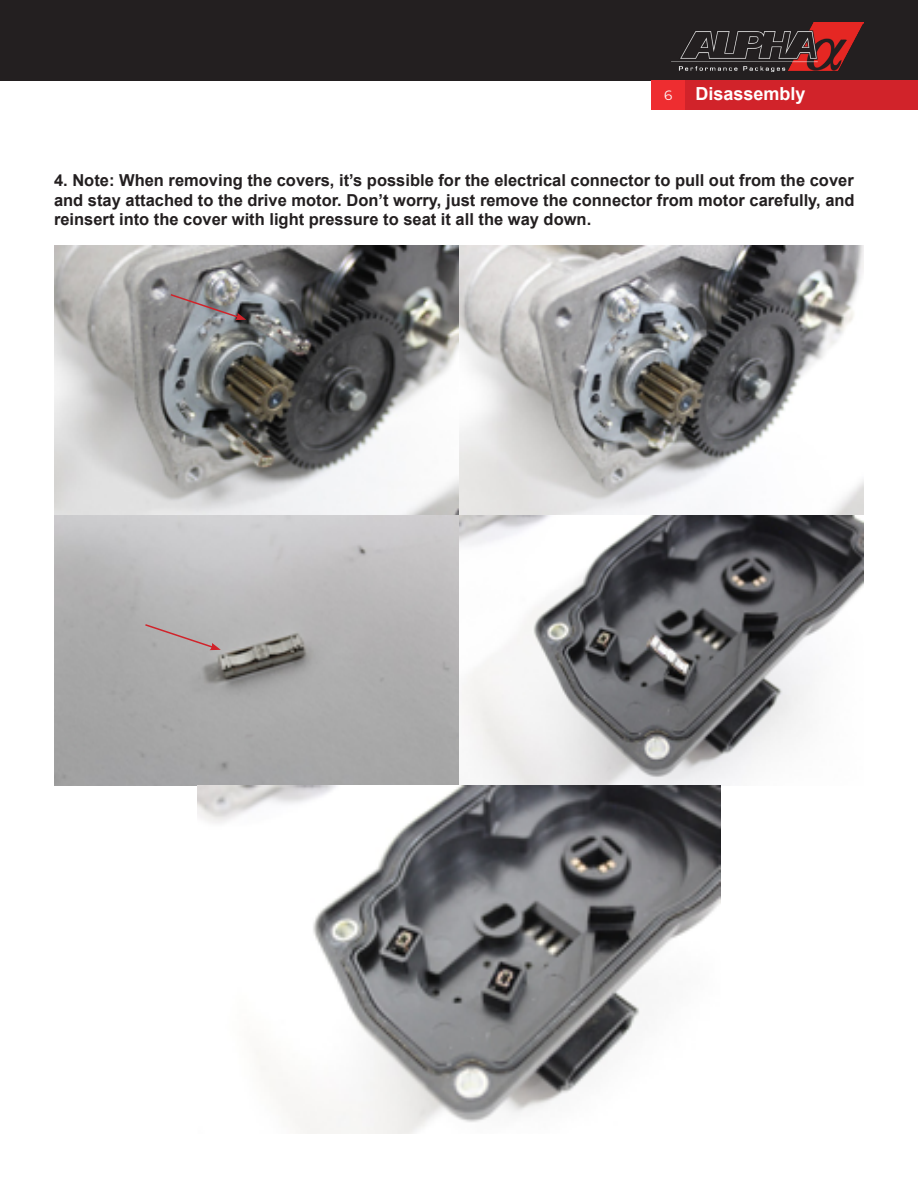
<style>
.page{position:relative;width:918px;height:1188px;background:#fff}
.page>*{position:absolute;margin:0;border:0;box-sizing:border-box;transform-origin:0 0}
.t1{font:700 18px "Arial";color:#fff}
.t2{font:700 16.5px/19.8px "Arial";color:#231f20;text-align:justify}
.t3{font:13.5px "Montserrat";color:#fff}
</style>
<div class="page">
<div style="left:0;top:0;width:918px;height:80px;background:#231f20"></div>
<div style="left:652px;top:80px;width:266px;height:30px;background:#d1232a"></div>
<div style="left:651px;top:80px;width:34px;height:30px;background:#ee2d30"></div>
<img style="left:672px;top:23px;width:192px;height:49px">
<img style="left:54px;top:245px;width:810px;height:540px">
<img style="left:197px;top:785px;width:524px;height:349px">
<svg style="left:144px;top:623px;width:77px;height:27px;background:#b2a7a7"></svg>
<svg style="left:169px;top:293px;width:77px;height:27px;background:#8f878a"></svg>
<p class="t3" style="left:664px;top:86px;width:10px">6</p>
<p class="t1" style="left:695px;top:82px;width:112px">Disassembly</p>
<p class="t2" style="left:54px;top:171px;width:802px">4. Note: When removing the covers, it’s possible for the electrical connector to pull out from the cover and stay attached to the drive motor. Don’t worry, just remove the connector from motor carefully, and reinsert into the cover with light pressure to seat it all the way down.</p>
</div>
